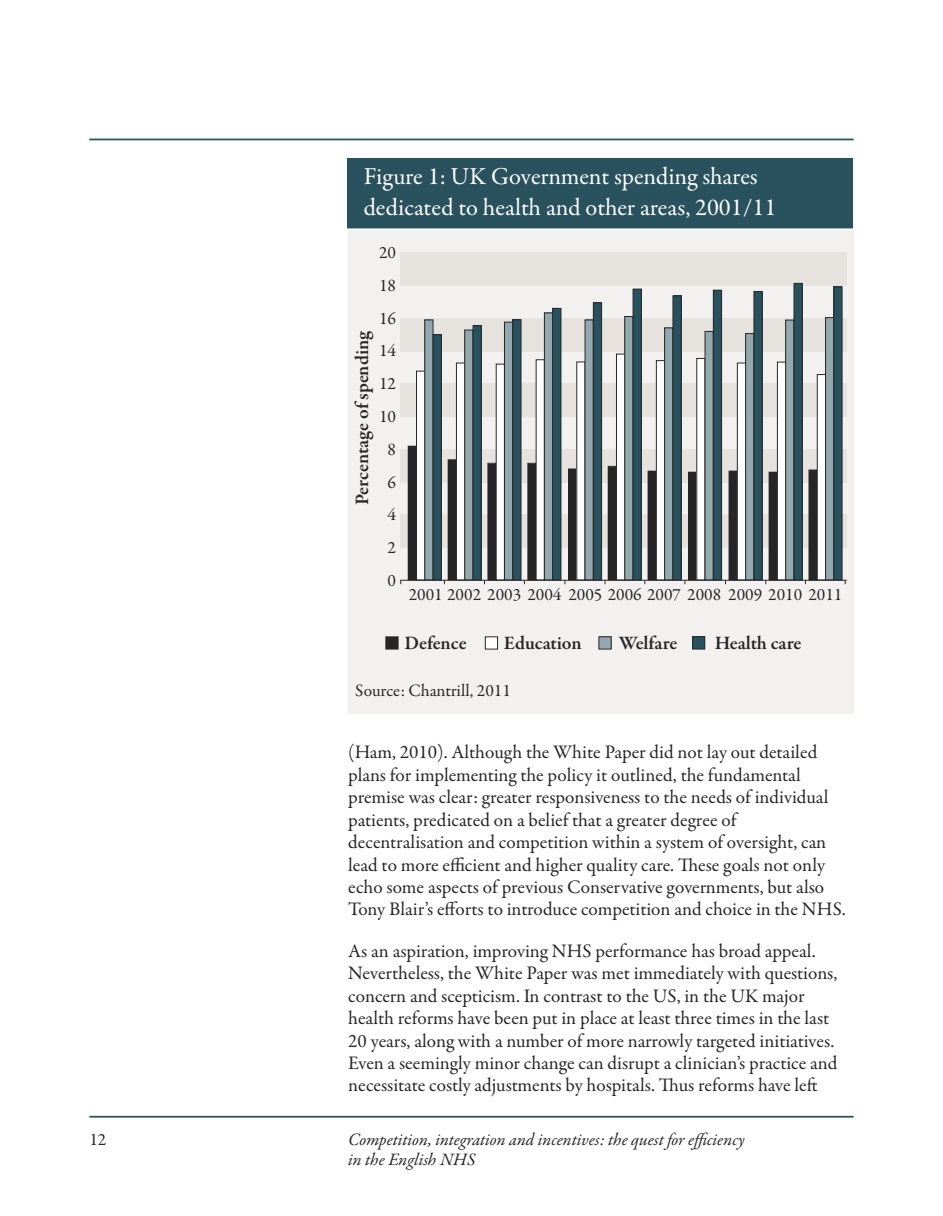
<style>
.page{position:relative;width:943px;height:1216px;background:#fff}
.page>*{position:absolute;margin:0;border:0;box-sizing:border-box;transform-origin:0 0}
.t1{font:24.5px/30.6px "Garamond Premr Pro";color:#fff}
.t2{font:19.25px/22.4px "Garamond Premr Pro";color:#272627}
.t3{font:600 19.25px "Garamond Premr Pro";letter-spacing:-.005em;color:#272627}
.t4{font:17.5px/32.7px "Garamond Premr Pro";color:#272627;text-align:center}
.t5{font:italic 17.5px/19.2px "Garamond Premr Pro";color:#272627}
</style>
<div class="page">
<hr style="left:89px;top:139px;width:764px;height:1px;background:#29525e">
<hr style="left:89px;top:1115px;width:764px;height:2px;background:#29525e">
<div style="left:348px;top:222px;width:505px;height:492px;background:#f3f1ef"></div>
<div style="left:400px;top:253px;width:447px;height:33px;background:#e6e3df"></div>
<div style="left:400px;top:318px;width:447px;height:33px;background:#e6e3df"></div>
<div style="left:400px;top:383px;width:447px;height:33px;background:#e6e3df"></div>
<svg style="left:400px;top:449px;width:447px;height:33px;fill:#e6e3df"></svg>
<svg style="left:400px;top:514px;width:447px;height:33px;fill:#e6e3df"></svg>
<div style="left:348px;top:159px;width:505px;height:70px;background:#29525e"></div>
<div style="left:408px;top:446px;width:8px;height:133px;background:#272627"></div>
<div style="left:416px;top:371px;width:9px;height:209px;background:#fff"></div>
<div style="left:416px;top:371px;width:9px;height:209px;border:1px solid #272627"></div>
<div style="left:425px;top:320px;width:8px;height:260px;background:#94a9af"></div>
<div style="left:424px;top:319px;width:9px;height:261px;border:1px solid #272627"></div>
<div style="left:433px;top:334px;width:8px;height:246px;background:#29525e"></div>
<div style="left:433px;top:334px;width:8px;height:246px;border:1px solid #272627"></div>
<div style="left:448px;top:460px;width:8px;height:119px;background:#272627"></div>
<div style="left:456px;top:363px;width:8px;height:217px;background:#fff"></div>
<div style="left:456px;top:362px;width:9px;height:218px;border:1px solid #272627"></div>
<div style="left:464px;top:330px;width:9px;height:250px;background:#94a9af"></div>
<div style="left:464px;top:329px;width:9px;height:251px;border:1px solid #272627"></div>
<div style="left:473px;top:325px;width:8px;height:255px;background:#29525e"></div>
<div style="left:472px;top:325px;width:9px;height:255px;border:1px solid #272627"></div>
<div style="left:488px;top:463px;width:8px;height:116px;background:#272627"></div>
<div style="left:487px;top:463px;width:9px;height:117px;border:1px solid #272627"></div>
<div style="left:496px;top:364px;width:8px;height:216px;background:#fff"></div>
<div style="left:504px;top:322px;width:8px;height:258px;background:#94a9af"></div>
<div style="left:504px;top:322px;width:9px;height:258px;border:1px solid #272627"></div>
<div style="left:513px;top:320px;width:8px;height:260px;background:#29525e"></div>
<div style="left:512px;top:319px;width:9px;height:261px;border:1px solid #272627"></div>
<div style="left:528px;top:463px;width:7px;height:116px;background:#272627"></div>
<div style="left:527px;top:463px;width:9px;height:117px;border:1px solid #272627"></div>
<div style="left:536px;top:360px;width:8px;height:220px;background:#fff"></div>
<div style="left:544px;top:313px;width:8px;height:267px;background:#94a9af"></div>
<div style="left:544px;top:312px;width:9px;height:268px;border:1px solid #272627"></div>
<div style="left:552px;top:308px;width:9px;height:272px;background:#29525e"></div>
<div style="left:552px;top:308px;width:9px;height:272px;border:1px solid #272627"></div>
<div style="left:569px;top:469px;width:7px;height:110px;background:#272627"></div>
<div style="left:568px;top:468px;width:9px;height:112px;border:1px solid #272627"></div>
<div style="left:576px;top:362px;width:9px;height:218px;background:#fff"></div>
<div style="left:576px;top:361px;width:9px;height:219px;border:1px solid #272627"></div>
<div style="left:585px;top:320px;width:8px;height:260px;background:#94a9af"></div>
<div style="left:584px;top:319px;width:9px;height:261px;border:1px solid #272627"></div>
<div style="left:593px;top:303px;width:8px;height:277px;background:#29525e"></div>
<div style="left:593px;top:302px;width:9px;height:278px;border:1px solid #272627"></div>
<div style="left:608px;top:466px;width:8px;height:113px;background:#272627"></div>
<div style="left:616px;top:354px;width:8px;height:226px;background:#fff"></div>
<div style="left:616px;top:354px;width:9px;height:226px;border:1px solid #272627"></div>
<div style="left:624px;top:316px;width:9px;height:264px;background:#94a9af"></div>
<div style="left:624px;top:316px;width:9px;height:264px;border:1px solid #272627"></div>
<div style="left:633px;top:289px;width:8px;height:291px;background:#29525e"></div>
<div style="left:632px;top:289px;width:9px;height:291px;border:1px solid #272627"></div>
<div style="left:648px;top:471px;width:8px;height:108px;background:#272627"></div>
<div style="left:647px;top:471px;width:9px;height:109px;border:1px solid #272627"></div>
<div style="left:656px;top:360px;width:8px;height:220px;background:#fff"></div>
<div style="left:656px;top:360px;width:9px;height:220px;border:1px solid #272627"></div>
<div style="left:664px;top:328px;width:9px;height:252px;background:#94a9af"></div>
<div style="left:664px;top:327px;width:9px;height:253px;border:1px solid #272627"></div>
<div style="left:673px;top:296px;width:8px;height:284px;background:#29525e"></div>
<div style="left:672px;top:295px;width:9px;height:285px;border:1px solid #272627"></div>
<div style="left:688px;top:472px;width:8px;height:107px;background:#272627"></div>
<div style="left:696px;top:358px;width:9px;height:222px;background:#fff"></div>
<div style="left:696px;top:358px;width:9px;height:222px;border:1px solid #272627"></div>
<div style="left:705px;top:331px;width:8px;height:249px;background:#94a9af"></div>
<div style="left:704px;top:331px;width:9px;height:249px;border:1px solid #272627"></div>
<div style="left:713px;top:290px;width:8px;height:290px;background:#29525e"></div>
<div style="left:713px;top:290px;width:9px;height:290px;border:1px solid #272627"></div>
<div style="left:729px;top:471px;width:8px;height:108px;background:#272627"></div>
<div style="left:728px;top:471px;width:9px;height:109px;border:1px solid #272627"></div>
<div style="left:737px;top:363px;width:8px;height:217px;background:#fff"></div>
<div style="left:737px;top:363px;width:9px;height:217px;border:1px solid #272627"></div>
<div style="left:745px;top:333px;width:8px;height:247px;background:#94a9af"></div>
<div style="left:745px;top:333px;width:9px;height:247px;border:1px solid #272627"></div>
<div style="left:754px;top:291px;width:8px;height:289px;background:#29525e"></div>
<div style="left:753px;top:291px;width:9px;height:289px;border:1px solid #272627"></div>
<div style="left:769px;top:472px;width:8px;height:107px;background:#272627"></div>
<div style="left:768px;top:472px;width:9px;height:108px;border:1px solid #272627"></div>
<div style="left:777px;top:362px;width:8px;height:218px;background:#fff"></div>
<div style="left:777px;top:362px;width:9px;height:218px;border:1px solid #272627"></div>
<div style="left:785px;top:320px;width:9px;height:260px;background:#94a9af"></div>
<div style="left:785px;top:320px;width:9px;height:260px;border:1px solid #272627"></div>
<div style="left:794px;top:283px;width:8px;height:297px;background:#29525e"></div>
<div style="left:793px;top:283px;width:9px;height:297px;border:1px solid #272627"></div>
<div style="left:809px;top:470px;width:7px;height:109px;background:#272627"></div>
<div style="left:808px;top:469px;width:9px;height:111px;border:1px solid #272627"></div>
<div style="left:817px;top:374px;width:8px;height:206px;background:#fff"></div>
<div style="left:817px;top:374px;width:8px;height:206px;border:1px solid #272627"></div>
<div style="left:825px;top:317px;width:8px;height:263px;background:#94a9af"></div>
<div style="left:825px;top:317px;width:9px;height:263px;border:1px solid #272627"></div>
<div style="left:833px;top:287px;width:9px;height:293px;background:#29525e"></div>
<div style="left:833px;top:286px;width:9px;height:294px;border:1px solid #272627"></div>
<hr style="left:400px;top:579px;width:447px;height:1px;background:#272627">
<div style="left:485px;top:636px;width:12px;height:13px;background:#fff"></div>
<div style="left:485px;top:636px;width:13px;height:13px;border:1px solid #272627"></div>
<div style="left:386px;top:637px;width:12px;height:11px;background:#272627"></div>
<div style="left:385px;top:636px;width:13px;height:13px;border:1px solid #272627"></div>
<div style="left:599px;top:636px;width:12px;height:13px;background:#94a9af"></div>
<div style="left:598px;top:636px;width:13px;height:13px;border:1px solid #272627"></div>
<div style="left:692px;top:636px;width:12px;height:13px;background:#29525e"></div>
<div style="left:692px;top:636px;width:13px;height:13px;border:1px solid #272627"></div>
<hr style="left:346px;top:228px;width:508px;height:2px;background:#fff">
<p class="t4" style="left:89px;top:1125px;width:19px">12</p>
<p class="t1" style="left:364px;top:163px;width:414px">Figure 1: UK Government spending shares dedicated to health and other areas, 2001/11</p>
<p class="t4" style="left:379px;top:238px;width:19px">20<br>18<br>16<br>14<br>12<br>10<br>8<br>6<br>4<br>2<br>0</p>
<p class="t4" style="left:409px;top:579px;width:435px">2001 2002 2003 2004 2005 2006 2007 2008 2009 2010 2011</p>
<p class="t3" style="left:404px;top:635px;width:64px">Defence</p>
<p class="t3" style="left:504px;top:635px;width:79px">Education</p>
<p class="t3" style="left:619px;top:635px;width:60px">Welfare</p>
<p class="t3" style="left:714px;top:635px;width:88px">Health care</p>
<p class="t3" style="left:355px;top:505px;width:175px;rotate:-90deg">Percentage of spending</p>
<p class="t4" style="left:355px;top:676px;width:157px">Source: Chantrill, 2011</p>
<p class="t2" style="left:348px;top:743px;width:499px">(Ham, 2010). Although the White Paper did not lay out detailed plans for implementing the policy it outlined, the fundamental premise was clear: greater responsiveness to the needs of individual patients, predicated on a belief that a greater degree of decentralisation and competition within a system of oversight, can lead to more efficient and higher quality care. These goals not only echo some aspects of previous Conservative governments, but also Tony Blair’s efforts to introduce competition and choice in the NHS.</p>
<p class="t2" style="left:348px;top:941px;width:490px">As an aspiration, improving NHS performance has broad appeal.<br>Nevertheless, the White Paper was met immediately with questions, concern and scepticism. In contrast to the US, in the UK major health reforms have been put in place at least three times in the last 20 years, along with a number of more narrowly targeted initiatives.<br>Even a seemingly minor change can disrupt a clinician’s practice and necessitate costly adjustments by hospitals. Thus reforms have left</p>
<p class="t5" style="left:348px;top:1131px;width:398px">Competition, integration and incentives: the quest for efficiency in the English NHS</p>
</div>
